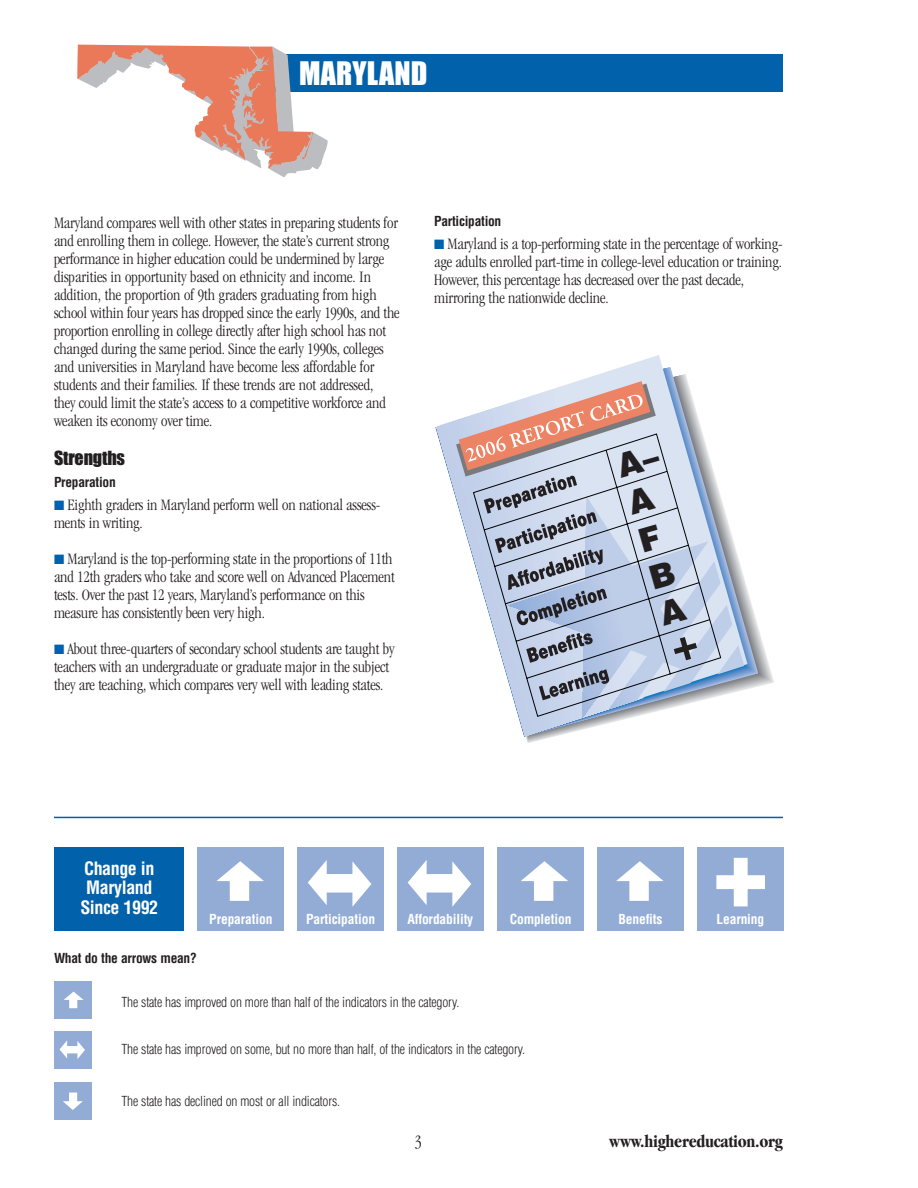
<style>
.page{position:relative;width:918px;height:1188px;background:#fff}
.page>*{position:absolute;margin:0;border:0;box-sizing:border-box;transform-origin:0 0}
.t1{font:900 33px/38.7px "Helvetica";color:#231f20}
.t2{font:30px "Impact";letter-spacing:.005em;color:#fff}
.t3{font:700 condensed 18px/19.5px "Helvetica";letter-spacing:-.025em;color:#fff;text-align:center}
.t4{font:700 condensed 18px "Garamond";letter-spacing:-.015em;color:#231f20}
.t5{font:18px "Impact";letter-spacing:-.01em;color:#231f20}
.t6{font:300 condensed 18px "Garamond";color:#231f20}
.t7{font:300 condensed 16.5px/18px "Garamond";letter-spacing:-.01em;color:#231f20}
.t8{font:300 condensed 13.5px "Helvetica";letter-spacing:-.015em;color:#231f20}
.t9{font:700 condensed 13.5px "Helvetica";letter-spacing:-.01em;color:#fff}
.t10{font:700 condensed 13.5px "Helvetica";letter-spacing:-.02em;color:#231f20}
.s1{color:#0161aa}
</style>
<div class="page">
<div style="left:697px;top:847px;width:87px;height:83px;background:#93acd6"></div>
<svg style="left:716px;top:858px;width:49px;height:48px"></svg>
<div style="left:263px;top:54px;width:520px;height:38px;background:#0161aa"></div>
<svg style="left:77px;top:45px;width:251px;height:132px"></svg>
<svg style="left:578px;top:355px;width:170px;height:338px"></svg>
<svg style="left:722px;top:496px;width:10px;height:199px;background:#b9c5d7"></svg>
<svg style="left:722px;top:645px;width:22px;height:29px"></svg>
<svg style="left:656px;top:433px;width:66px;height:279px;background:#c0ccde"></svg>
<svg style="left:436px;top:381px;width:220px;height:355px"></svg>
<div style="left:54px;top:981px;width:38px;height:38px;background:#93acd6"></div>
<svg style="left:64px;top:992px;width:20px;height:16px"></svg>
<div style="left:54px;top:1082px;width:38px;height:38px;background:#93acd6"></div>
<svg style="left:63px;top:1093px;width:20px;height:17px"></svg>
<div style="left:54px;top:1031px;width:38px;height:38px;background:#93acd6"></div>
<svg style="left:60px;top:1040px;width:25px;height:19px"></svg>
<hr style="left:54px;top:817px;width:729px;height:1px;background:#0161aa">
<div style="left:597px;top:848px;width:87px;height:83px;background:#93acd6"></div>
<svg style="left:616px;top:861px;width:48px;height:40px"></svg>
<div style="left:497px;top:848px;width:87px;height:83px;background:#93acd6"></div>
<svg style="left:521px;top:861px;width:47px;height:40px"></svg>
<div style="left:398px;top:848px;width:86px;height:83px;background:#93acd6"></div>
<svg style="left:408px;top:860px;width:63px;height:47px"></svg>
<div style="left:298px;top:848px;width:86px;height:83px;background:#93acd6"></div>
<svg style="left:308px;top:860px;width:63px;height:47px"></svg>
<div style="left:198px;top:848px;width:86px;height:83px;background:#93acd6"></div>
<svg style="left:217px;top:861px;width:47px;height:40px"></svg>
<div style="left:55px;top:848px;width:129px;height:83px;background:#0161aa"></div>
<svg style="left:671px;top:635px;width:28px;height:28px"></svg>
<h2 class="t2" style="left:299px;top:64px;width:130px">MARYLAND</h2>
<p class="t7" style="left:54px;top:215px;width:347px">Maryland compares well with other states in preparing students for and enrolling them in college. However, the state’s current strong performance in higher education could be undermined by large disparities in opportunity based on ethnicity and income. In addition, the proportion of 9th graders graduating from high school within four years has dropped since the early 1990s, and the proportion enrolling in college directly after high school has not changed during the same period. Since the early 1990s, colleges and universities in Maryland have become less affordable for students and their families. If these trends are not addressed,<br>they could limit the state’s access to a competitive workforce and weaken its economy over time.</p>
<p class="t5" style="left:54px;top:452px;width:73px">Strengths</p>
<p class="t10" style="left:54px;top:477px;width:63px">Preparation</p>
<p class="t7" style="left:54px;top:497px;width:328px"><span class="s1">■</span> Eighth graders in Maryland perform well on national assess&shy;ments in writing.</p>
<p class="t7" style="left:54px;top:551px;width:342px"><span class="s1">■</span> Maryland is the top-performing state in the proportions of 11th and 12th graders who take and score well on Advanced Placement tests. Over the past 12 years, Maryland’s performance on this measure has consistently been very high.</p>
<p class="t7" style="left:54px;top:641px;width:342px"><span class="s1">■</span> About three-quarters of secondary school students are taught by teachers with an undergraduate or graduate major in the subject they are teaching, which compares very well with leading states.</p>
<p class="t10" style="left:434px;top:216px;width:69px">Participation</p>
<p class="t7" style="left:434px;top:236px;width:350px"><span class="s1">■</span> Maryland is a top-performing state in the percentage of working&shy;age adults enrolled part-time in college-level education or training.<br>However, this percentage has decreased over the past decade, mirroring the nationwide decline.</p>
<h1 class="t1" style="left:613px;top:450px;width:44px;rotate:-16deg">A–<br>A<br>F<br>B<br>A</h1>
<p class="t3" style="left:80px;top:860px;width:79px">Change in<br>Maryland<br>Since 1992</p>
<p class="t10" style="left:54px;top:953px;width:144px">What do the arrows mean?</p>
<p class="t9" style="left:209px;top:914px;width:65px">Preparation</p>
<p class="t9" style="left:306px;top:914px;width:70px">Participation</p>
<p class="t9" style="left:407px;top:914px;width:67px">Affordability</p>
<p class="t9" style="left:510px;top:914px;width:63px">Completion</p>
<p class="t9" style="left:618px;top:914px;width:46px">Benefits</p>
<p class="t9" style="left:716px;top:914px;width:49px">Learning</p>
<p class="t8" style="left:122px;top:997px;width:339px">The state has improved on more than half of the indicators in the category.</p>
<p class="t8" style="left:122px;top:1044px;width:405px">The state has improved on some, but no more than half, of the indicators in the category.</p>
<p class="t8" style="left:122px;top:1096px;width:220px">The state has declined on most or all indicators.</p>
<p class="t6" style="left:415px;top:1134px;width:9px">3</p>
<p class="t4" style="left:609px;top:1134px;width:175px">www.highereducation.org</p>
</div>
